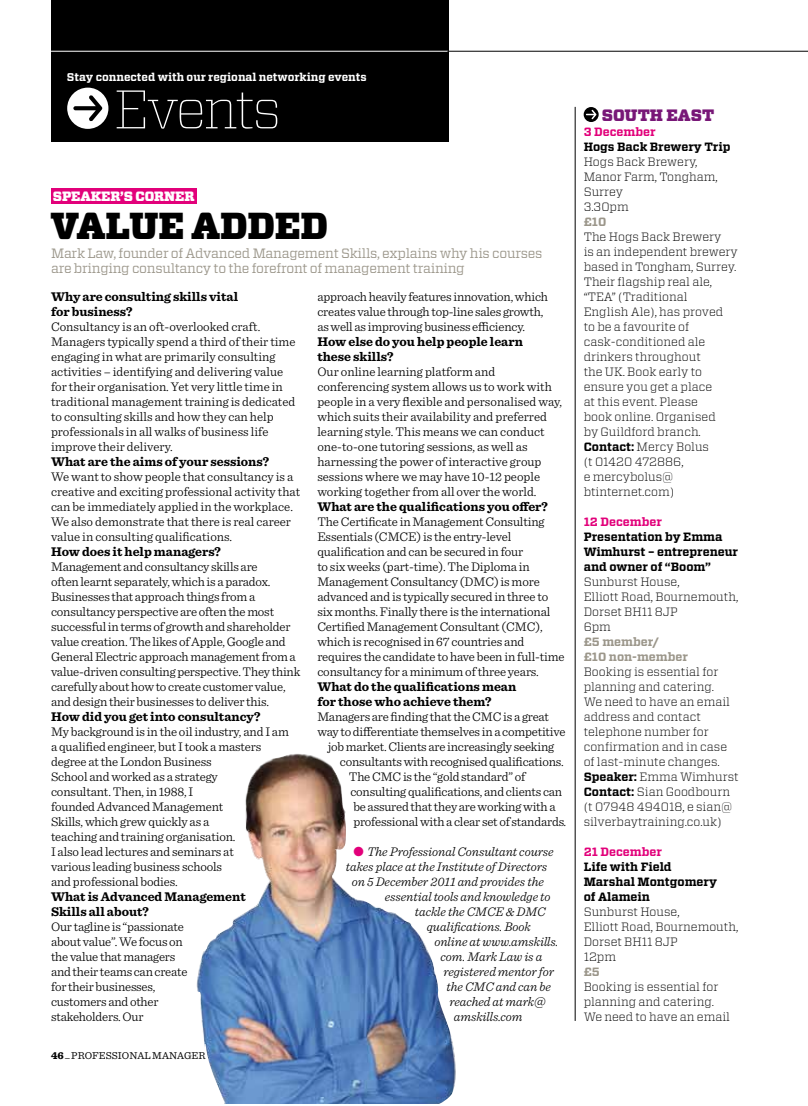
<style>
.page{position:relative;width:808px;height:1106px;background:#fff}
.page>*{position:absolute;margin:0;border:0;box-sizing:border-box;transform-origin:0 0}
.t1{font:100 54.15px "Vitesse";letter-spacing:-.055em;color:#fff}
.t2{font:900 37.5px "Vitesse";letter-spacing:-.01em;color:#000}
.t3{font:900 16.5px "Vitesse";color:#781777}
.t4{font:13.5px/15px "Vitesse";letter-spacing:-.02em;color:#9b968a}
.t5{font:900 13.5px "Vitesse";letter-spacing:-.01em;color:#fff}
.t6{font:300 13.2px/15px "Sentinel";letter-spacing:-.01em;color:#000}
.t7{font:700 13.2px/15px "Sentinel";color:#000}
.t8{font:italic 300 13.2px "Sentinel";color:#000}
.t9{font:300 12px/15px "Vitesse";color:#000}
.t10{font:700 12px/15px "Vitesse";color:#000}
.t11{font:700 12px "Vitesse";color:#e2007a}
.t12{font:700 12px/15px "Vitesse";color:#9b968a}
.t13{font:700 11.25px "Vitesse";color:#fff}
.t14{font:10.5px "Sentinel";color:#000}
.s1{font-weight:900}
.s2{font-style:italic}
.s3{color:#e2007a}
.s4{font-weight:700}
</style>
<div class="page">
<svg style="left:584px;top:107px;width:15px;height:15px"></svg>
<div style="left:51px;top:0;width:397px;height:141px;background:#000"></div>
<svg style="left:67px;top:88px;width:41px;height:41px"></svg>
<hr style="left:51px;top:51px;width:397px;height:1px;background:#fff">
<div style="left:51px;top:188px;width:145px;height:15px;background:#e2007a"></div>
<hr style="left:575px;top:107px;width:1px;height:913px;background:#000">
<hr style="left:447px;top:51px;width:361px;height:1px;background:#000">
<img style="left:196px;top:753px;width:260px;height:351px">
<p class="t13" style="left:67px;top:70px;width:301px">Stay connected with our regional networking events</p>
<h1 class="t1" style="left:114px;top:71px;width:169px">Events</h1>
<p class="t5" style="left:53px;top:188px;width:143px">SPEAKER’S CORNER</p>
<h2 class="t2" style="left:51px;top:203px;width:279px">VALUE ADDED</h2>
<p class="t4" style="left:51px;top:246px;width:493px">Mark Law, founder of Advanced Management Skills, explains why his courses are bringing consultancy to the forefront of management training</p>
<p class="t7" style="left:51px;top:288px;width:189px">Why are consulting skills vital for business?</p>
<p class="t6" style="left:51px;top:318px;width:246px">Consultancy is an oft-overlooked craft.<br>Managers typically spend a third of their time engaging in what are primarily consulting activities – identifying and delivering value for their organisation. Yet very little time in traditional management training is dedicated to consulting skills and how they can help professionals in all walks of business life improve their delivery.</p>
<p class="t7" style="left:51px;top:453px;width:220px">What are the aims of your sessions?</p>
<p class="t6" style="left:51px;top:468px;width:251px">We want to show people that consultancy is a creative and exciting professional activity that can be immediately applied in the workplace.<br>We also demonstrate that there is real career value in consulting qualifications.</p>
<p class="t7" style="left:51px;top:543px;width:172px">How does it help managers?</p>
<p class="t6" style="left:51px;top:558px;width:251px">Management and consultancy skills are<br>often learnt separately, which is a paradox.<br>Businesses that approach things from a consultancy perspective are often the most successful in terms of growth and shareholder value creation. The likes of Apple, Google and General Electric approach management from a value-driven consulting perspective. They think carefully about how to create customer value, and design their businesses to deliver this.</p>
<p class="t7" style="left:51px;top:708px;width:211px">How did you get into consultancy?</p>
<p class="t6" style="left:51px;top:723px;width:239px">My background is in the oil industry, and I am a qualified engineer, but I took a masters degree at the London Business<br>School and worked as a strategy<br>consultant. Then, in 1988, I<br>founded Advanced Management<br>Skills, which grew quickly as a<br>teaching and training organisation.<br>I also lead lectures and seminars at<br>various leading business schools<br>and professional bodies.</p>
<p class="t7" style="left:51px;top:888px;width:196px">What is Advanced Management<br>Skills all about?</p>
<p class="t6" style="left:51px;top:918px;width:138px">Our tagline is “passionate about value”. We focus on the value that managers and their teams can create for their businesses, customers and other stakeholders. Our</p>
<p class="t14" style="left:51px;top:1047px;width:156px"><span class="s1">46</span> _ PROFESSIONAL MANAGER</p>
<p class="t6" style="left:317px;top:288px;width:232px">approach heavily features innovation, which creates value through top-line sales growth, as well as improving business efficiency.</p>
<p class="t7" style="left:317px;top:333px;width:207px">How else do you help people learn these skills?</p>
<p class="t6" style="left:317px;top:363px;width:246px">Our online learning platform and conferencing system allows us to work with people in a very flexible and personalised way, which suits their availability and preferred learning style. This means we can conduct one-to-one tutoring sessions, as well as harnessing the power of interactive group sessions where we may have 10-12 people working together from all over the world.</p>
<p class="t7" style="left:317px;top:498px;width:232px">What are the qualifications you offer?</p>
<p class="t6" style="left:317px;top:513px;width:249px">The Certificate in Management Consulting Essentials (CMCE) is the entry-level qualification and can be secured in four<br>to six weeks (part-time). The Diploma in Management Consultancy (DMC) is more advanced and is typically secured in three to six months. Finally there is the international Certified Management Consultant (CMC), which is recognised in 67 countries and requires the candidate to have been in full-time consultancy for a minimum of three years.</p>
<p class="t7" style="left:317px;top:678px;width:201px">What do the qualifications mean for those who achieve them?</p>
<p class="t6" style="left:317px;top:708px;width:233px">Managers are finding that the CMC is a great</p>
<p class="t6" style="left:317px;top:723px;width:250px">way to differentiate themselves in a competitive</p>
<p class="t6" style="left:328px;top:738px;width:228px">job market. Clients are increasingly seeking</p>
<p class="t6" style="left:340px;top:753px;width:225px">consultants with recognised qualifications.</p>
<p class="t6" style="left:349px;top:768px;width:178px">The CMC is the “gold standard” of</p>
<p class="t6" style="left:350px;top:783px;width:213px">consulting qualifications, and clients can</p>
<p class="t6" style="left:353px;top:798px;width:204px">be assured that they are working with a</p>
<p class="t6" style="left:353px;top:813px;width:215px">professional with a clear set of standards<span class="s2">.</span></p>
<p class="t8" style="left:353px;top:841px;width:202px"><span class="s3">●</span> The Professional Consultant course</p>
<p class="t8" style="left:346px;top:856px;width:203px">takes place at the Institute of Directors</p>
<p class="t8" style="left:352px;top:871px;width:194px">on 5 December 2011 and provides the</p>
<p class="t8" style="left:385px;top:886px;width:167px">essential tools and knowledge to</p>
<p class="t8" style="left:415px;top:901px;width:132px">tackle the CMCE &amp; DMC</p>
<p class="t8" style="left:427px;top:916px;width:105px">qualifications. Book</p>
<p class="t8" style="left:434px;top:931px;width:126px">online at www.amskills.</p>
<p class="t8" style="left:440px;top:946px;width:103px">com. Mark Law is a</p>
<p class="t8" style="left:443px;top:961px;width:112px">registered mentor for</p>
<p class="t8" style="left:446px;top:976px;width:106px">the CMC and can be</p>
<p class="t8" style="left:449px;top:991px;width:98px">reached at mark@</p>
<p class="t8" style="left:454px;top:1006px;width:70px">amskills.com</p>
<p class="t3" style="left:602px;top:105px;width:114px">SOUTH EAST</p>
<p class="t11" style="left:584px;top:124px;width:73px">3 December</p>
<p class="t10" style="left:584px;top:139px;width:148px">Hogs Back Brewery Trip</p>
<p class="t9" style="left:584px;top:154px;width:136px">Hogs Back Brewery,<br>Manor Farm, Tongham,<br>Surrey<br>3.30pm</p>
<p class="t12" style="left:584px;top:214px;width:24px">£10</p>
<p class="t9" style="left:584px;top:229px;width:156px">The Hogs Back Brewery<br>is an independent brewery based in Tongham, Surrey.<br>Their flagship real ale, “TEA” (Traditional<br>English Ale), has proved<br>to be a favourite of cask-conditioned ale drinkers throughout<br>the UK. Book early to ensure you get a place<br>at this event. Please<br>book online. Organised<br>by Guildford branch.<br><span class="s4">Contact:</span> Mercy Bolus<br>(t 01420 472886,<br>e mercybolus@ btinternet.com)</p>
<p class="t11" style="left:584px;top:514px;width:80px">12 December</p>
<p class="t10" style="left:584px;top:529px;width:156px">Presentation by Emma<br>Wimhurst – entrepreneur and owner of “Boom”</p>
<p class="t9" style="left:584px;top:574px;width:156px">Sunburst House,<br>Elliott Road, Bournemouth,<br>Dorset BH11 8JP<br>6pm</p>
<p class="t12" style="left:584px;top:634px;width:106px">£5 member/<br>£10 non-member</p>
<p class="t9" style="left:584px;top:664px;width:157px">Booking is essential for planning and catering.<br>We need to have an email address and contact telephone number for confirmation and in case of last-minute changes.<br><span class="s4">Speaker:</span> Emma Wimhurst<br><span class="s4">Contact:</span> Sian Goodbourn (t 07948 494018, e sian@ silverbaytraining.co.uk)</p>
<p class="t11" style="left:584px;top:844px;width:80px">21 December</p>
<p class="t10" style="left:584px;top:859px;width:135px">Life with Field<br>Marshal Montgomery of Alamein</p>
<p class="t9" style="left:584px;top:904px;width:156px">Sunburst House,<br>Elliott Road, Bournemouth,<br>Dorset BH11 8JP<br>12pm</p>
<p class="t12" style="left:584px;top:964px;width:18px">£5</p>
<p class="t9" style="left:584px;top:979px;width:148px">Booking is essential for planning and catering.<br>We need to have an email</p>
</div>
